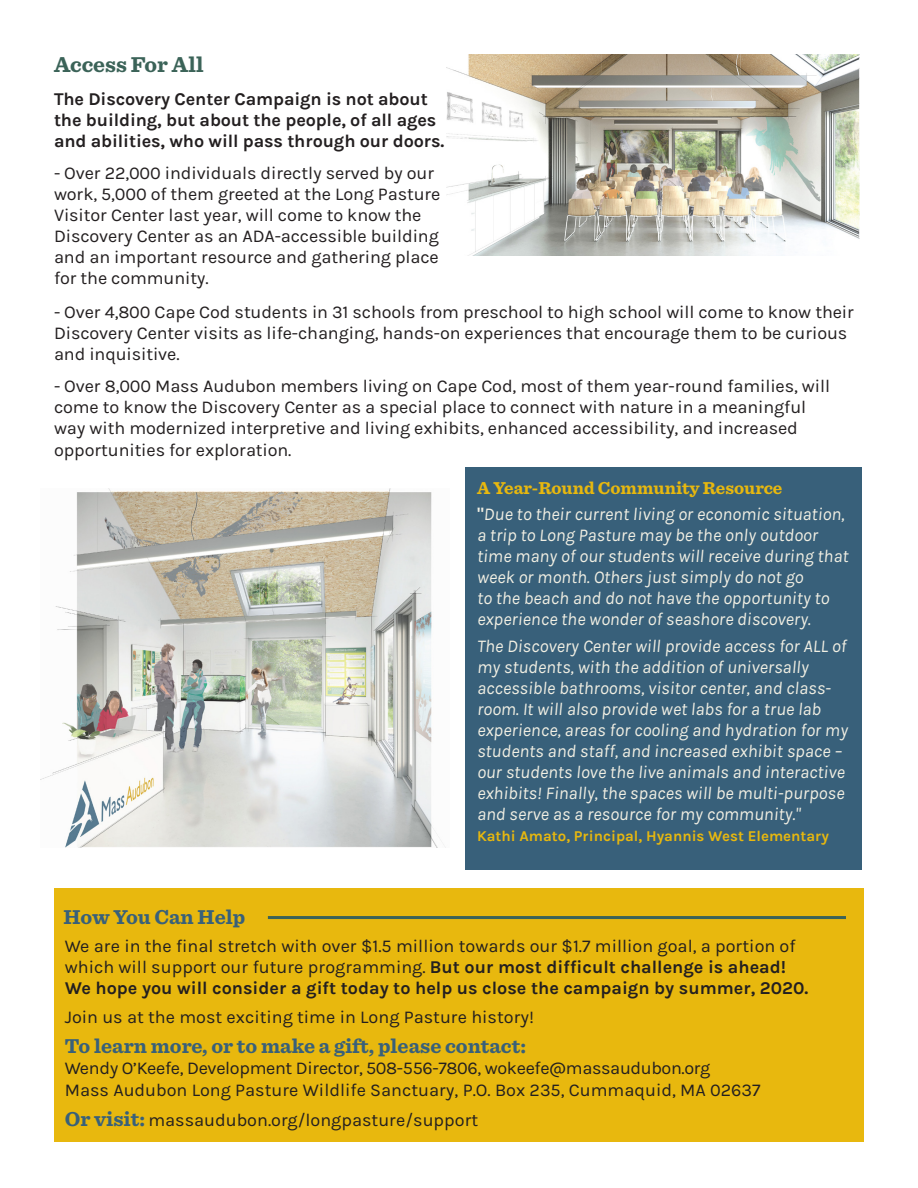
<style>
.page{position:relative;width:918px;height:1188px;background:#fff}
.page>*{position:absolute;margin:0;border:0;box-sizing:border-box;transform-origin:0 0}
.t1{font:700 22.5px "Sentinel";color:#3b6358}
.t2{font:700 21px "Sentinel";color:#38607a}
.t3{font:18px/21px "Karla";letter-spacing:-.005em;color:#231f20}
.t4{font:italic 18px/21px "Karla";color:#f1efe3}
.t5{font:700 18px/21px "Karla";letter-spacing:-.005em;color:#231f20}
.t6{font:700 15px "Karla";color:#e8b80e}
.s1{font-family:"Sentinel";font-weight:700;font-style:normal;color:#e8b80e}
.s2{font-weight:700;font-style:normal}
.s3{font-weight:700}
.s4{font-family:"Sentinel";font-weight:700;font-size:21px;color:#38607a}
</style>
<div class="page">
<img style="left:446px;top:54px;width:414px;height:201px">
<img style="left:41px;top:489px;width:405px;height:359px">
<div style="left:465px;top:467px;width:396px;height:403px;background:#38607a"></div>
<div style="left:54px;top:888px;width:810px;height:254px;background:#e8b80e"></div>
<hr style="left:268px;top:916px;width:578px;height:3px;background:#3b6358">
<p class="t1" style="left:54px;top:47px;width:151px">Access For All</p>
<p class="t5" style="left:54px;top:89px;width:392px">The Discovery Center Campaign is not about the building, but about the people, of all ages and abilities, who will pass through our doors.</p>
<p class="t3" style="left:54px;top:162px;width:388px">- Over 22,000 individuals directly served by our work, 5,000 of them greeted at the Long Pasture Visitor Center last year, will come to know the Discovery Center as an ADA-accessible building and an important resource and gathering place for the community.</p>
<p class="t3" style="left:54px;top:302px;width:802px">- Over 4,800 Cape Cod students in 31 schools from preschool to high school will come to know their<br>Discovery Center visits as life-changing, hands-on experiences that encourage them to be curious and inquisitive.</p>
<p class="t3" style="left:54px;top:375px;width:778px;line-height:21.5px">- Over 8,000 Mass Audubon members living on Cape Cod, most of them year-round families, will come to know the Discovery Center as a special place to connect with nature in a meaningful way with modernized interpretive and living exhibits, enhanced accessibility, and increased opportunities for exploration.</p>
<p class="t4" style="left:477px;top:476px;width:369px;line-height:25.5px"><span class="s1">A Year-Round Community Resource<br></span><span class="s2">"</span>Due to their current living or economic situation,</p>
<p class="t4" style="left:477px;top:525px;width:373px">a trip to Long Pasture may be the only outdoor time many of our students will receive during that week or month. Others just simply do not go<br>to the beach and do not have the opportunity to experience the wonder of seashore discovery.</p>
<p class="t4" style="left:477px;top:636px;width:372px">The Discovery Center will provide access for ALL of my students, with the addition of universally accessible bathrooms, visitor center, and class&shy;room. It will also provide wet labs for a true lab experience, areas for cooling and hydration for my students and staff, and increased exhibit space – our students love the live animals and interactive exhibits! Finally, the spaces will be multi-purpose and serve as a resource for my community."</p>
<p class="t6" style="left:477px;top:827px;width:354px">Kathi Amato, Principal, Hyannis West Elementary</p>
<p class="t2" style="left:63px;top:900px;width:184px">How You Can Help</p>
<p class="t3" style="left:65px;top:936px;width:745px">We are in the final stretch with over $1.5 million towards our $1.7 million goal, a portion of which will support our future programming. <span class="s3">But our most difficult challenge is ahead!<br>We hope you will consider a gift today to help us close the campaign by summer, 2020.</span></p>
<p class="t3" style="left:65px;top:1006px;width:471px">Join us at the most exciting time in Long Pasture history!</p>
<p class="t2" style="left:65px;top:1029px;width:463px">To learn more, or to make a gift, please contact:</p>
<p class="t3" style="left:65px;top:1058px;width:697px;line-height:21.6px">Wendy O’Keefe, Development Director, 508-556-7806, wokeefe@massaudubon.org<br>Mass Audubon Long Pasture Wildlife Sanctuary, P.O. Box 235, Cummaquid, MA 02637</p>
<p class="t3" style="left:65px;top:1109px;width:415px"><span class="s4">Or visit:</span> massaudubon.org/longpasture/support</p>
</div>
